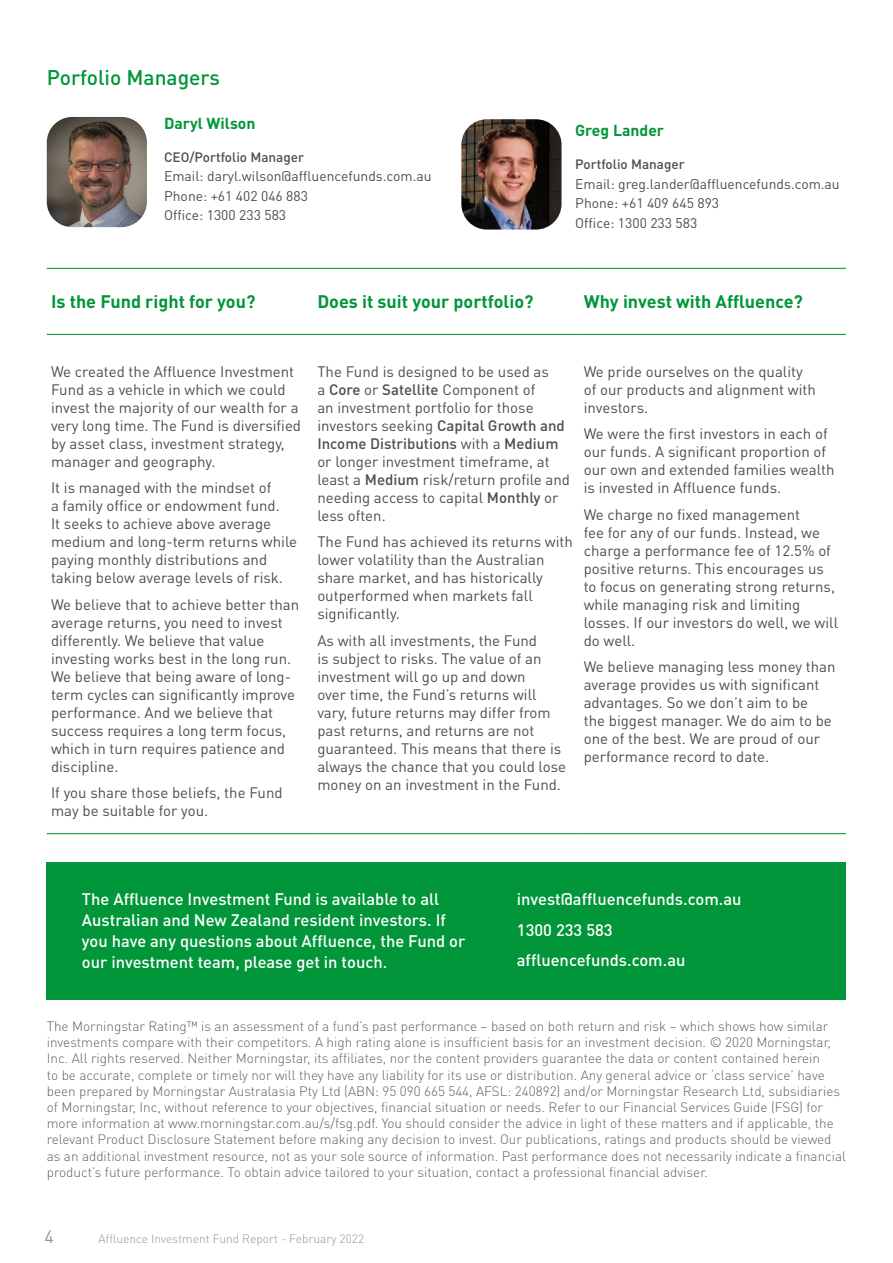
<style>
.page{position:relative;width:893px;height:1263px;background:#fff}
.page>*{position:absolute;margin:0;border:0;box-sizing:border-box;transform-origin:0 0}
.Aff_H2{font:500 21px "DIN Pro";color:#009639}
.Aff_body_10_5pt_Blac{font:700 18px "DIN Pro";color:#009639}
.t1{font:18px "DIN Pro";color:#939598}
.Aff_H2-2{font:500 16.5px/21px "DIN Pro";color:#fff}
.t2{font:700 15.75px "DIN Pro";color:#009639}
.Aff_body_10_5pt_Blac-2{font:15px/18px "DIN Pro";color:#4d4d4d}
.t3{font:13.8px "DIN Pro";color:#4d4d4d}
.t4{font:300 13.5px/16.2px "DIN Pro";color:#606063}
.t5{font:500 13.5px "DIN Pro";color:#4d4d4d}
.t6{font:300 12px "DIN Pro";color:#939598}
.s1{font-weight:500}
</style>
<div class="page">
<div style="left:46px;top:862px;width:800px;height:137px;background:#009639"></div>
<hr style="left:47px;top:268px;width:266px;height:1px;background:#009639">
<hr style="left:313px;top:268px;width:266px;height:1px;background:#009639">
<hr style="left:579px;top:268px;width:267px;height:1px;background:#009639">
<hr style="left:47px;top:334px;width:266px;height:1px;background:#009639">
<hr style="left:313px;top:334px;width:266px;height:1px;background:#009639">
<hr style="left:579px;top:334px;width:267px;height:1px;background:#009639">
<hr style="left:47px;top:833px;width:266px;height:1px;background:#009639">
<hr style="left:313px;top:833px;width:266px;height:1px;background:#009639">
<hr style="left:579px;top:833px;width:267px;height:1px;background:#009639">
<img style="left:47px;top:117px;width:100px;height:110px">
<img style="left:461px;top:119px;width:100px;height:111px">
<p class="Aff_H2" style="left:47px;top:63px;width:175px">Porfolio Managers</p>
<p class="t2" style="left:164px;top:113px;width:93px">Daryl Wilson</p>
<p class="t5" style="left:164px;top:148px;width:141px">CEO/Portfolio Manager</p>
<p class="t3" style="left:164px;top:167px;width:269px">Email: daryl.wilson@affluencefunds.com.au</p>
<p class="t3" style="left:164px;top:187px;width:145px">Phone: +61 402 046 883</p>
<p class="t3" style="left:164px;top:206px;width:124px">Office: 1300 233 583</p>
<p class="t2" style="left:575px;top:120px;width:90px">Greg Lander</p>
<p class="t5" style="left:575px;top:155px;width:111px">Portfolio Manager</p>
<p class="t3" style="left:575px;top:175px;width:266px">Email: greg.lander@affluencefunds.com.au</p>
<p class="t3" style="left:575px;top:194px;width:145px">Phone: +61 409 645 893</p>
<p class="t3" style="left:575px;top:214px;width:124px">Office: 1300 233 583</p>
<p class="Aff_body_10_5pt_Blac" style="left:51px;top:289px;width:206px">Is the Fund right for you?</p>
<p class="Aff_body_10_5pt_Blac" style="left:317px;top:289px;width:218px">Does it suit your portfolio?</p>
<p class="Aff_body_10_5pt_Blac" style="left:584px;top:289px;width:221px">Why invest with Affluence?</p>
<p class="Aff_body_10_5pt_Blac-2" style="left:51px;top:362px;width:252px">We created the Affluence Investment Fund as a vehicle in which we could invest the majority of our wealth for a very long time. The Fund is diversified by asset class, investment strategy, manager and geography.</p>
<p class="Aff_body_10_5pt_Blac-2" style="left:51px;top:478px;width:247px">It is managed with the mindset of<br>a family office or endowment fund.<br>It seeks to achieve above average medium and long-term returns while paying monthly distributions and taking below average levels of risk.</p>
<p class="Aff_body_10_5pt_Blac-2" style="left:51px;top:595px;width:250px">We believe that to achieve better than average returns, you need to invest differently. We believe that value investing works best in the long run.<br>We believe that being aware of long&shy;term cycles can significantly improve performance. And we believe that success requires a long term focus, which in turn requires patience and discipline.</p>
<p class="Aff_body_10_5pt_Blac-2" style="left:51px;top:783px;width:233px">If you share those beliefs, the Fund may be suitable for you.</p>
<p class="Aff_body_10_5pt_Blac-2" style="left:317px;top:362px;width:254px">The Fund is designed to be used as<br>a <span class="s1">Core</span> or <span class="s1">Satellite</span> Component of<br>an investment portfolio for those investors seeking <span class="s1">Capital Growth and<br>Income Distributions</span> with a <span class="s1">Medium </span>or longer investment timeframe, at least a <span class="s1">Medium</span> risk/return profile and needing access to capital <span class="s1">Monthly</span> or less often.</p>
<p class="Aff_body_10_5pt_Blac-2" style="left:317px;top:532px;width:257px">The Fund has achieved its returns with lower volatility than the Australian share market, and has historically outperformed when markets fall significantly.</p>
<p class="Aff_body_10_5pt_Blac-2" style="left:317px;top:631px;width:250px">As with all investments, the Fund<br>is subject to risks. The value of an investment will go up and down<br>over time, the Fund’s returns will vary, future returns may differ from past returns, and returns are not guaranteed. This means that there is always the chance that you could lose money on an investment in the Fund.</p>
<p class="Aff_body_10_5pt_Blac-2" style="left:584px;top:362px;width:234px">We pride ourselves on the quality of our products and alignment with investors.</p>
<p class="Aff_body_10_5pt_Blac-2" style="left:584px;top:424px;width:252px">We were the first investors in each of our funds. A significant proportion of our own and extended families wealth is invested in Affluence funds.</p>
<p class="Aff_body_10_5pt_Blac-2" style="left:584px;top:505px;width:256px">We charge no fixed management<br>fee for any of our funds. Instead, we charge a performance fee of 12.5% of positive returns. This encourages us to focus on generating strong returns, while managing risk and limiting losses. If our investors do well, we will do well.</p>
<p class="Aff_body_10_5pt_Blac-2" style="left:584px;top:657px;width:253px">We believe managing less money than average provides us with significant advantages. So we don’t aim to be<br>the biggest manager. We do aim to be one of the best. We are proud of our performance record to date.</p>
<p class="Aff_H2-2" style="left:82px;top:888px;width:385px">The Affluence Investment Fund is available to all Australian and New Zealand resident investors. If you have any questions about Affluence, the Fund or our investment team, please get in touch.</p>
<p class="Aff_H2-2" style="left:517px;top:888px;width:226px">invest@affluencefunds.com.au</p>
<p class="Aff_H2-2" style="left:517px;top:919px;width:97px">1300 233 583</p>
<p class="Aff_H2-2" style="left:517px;top:949px;width:170px">affluencefunds.com.au</p>
<p class="t4" style="left:47px;top:1017px;width:801px">The Morningstar Rating™ is an assessment of a fund’s past performance – based on both return and risk – which shows how similar investments compare with their competitors. A high rating alone is insufficient basis for an investment decision. © 2020 Morningstar, Inc. All rights reserved. Neither Morningstar, its affiliates, nor the content providers guarantee the data or content contained herein<br>to be accurate, complete or timely nor will they have any liability for its use or distribution. Any general advice or ‘class service’ have been prepared by Morningstar Australasia Pty Ltd (ABN: 95 090 665 544, AFSL: 240892) and/or Morningstar Research Ltd, subsidiaries of Morningstar, Inc, without reference to your objectives, financial situation or needs. Refer to our Financial Services Guide (FSG) for more information at www.morningstar.com.au/s/fsg.pdf. You should consider the advice in light of these matters and if applicable, the relevant Product Disclosure Statement before making any decision to invest. Our publications, ratings and products should be viewed as an additional investment resource, not as your sole source of information. Past performance does not necessarily indicate a financial product’s future performance. To obtain advice tailored to your situation, contact a professional financial adviser.</p>
<p class="t1" style="left:45px;top:1224px;width:11px">4</p>
<p class="t6" style="left:99px;top:1230px;width:267px">Affluence Investment Fund Report - February 2022</p>
</div>
